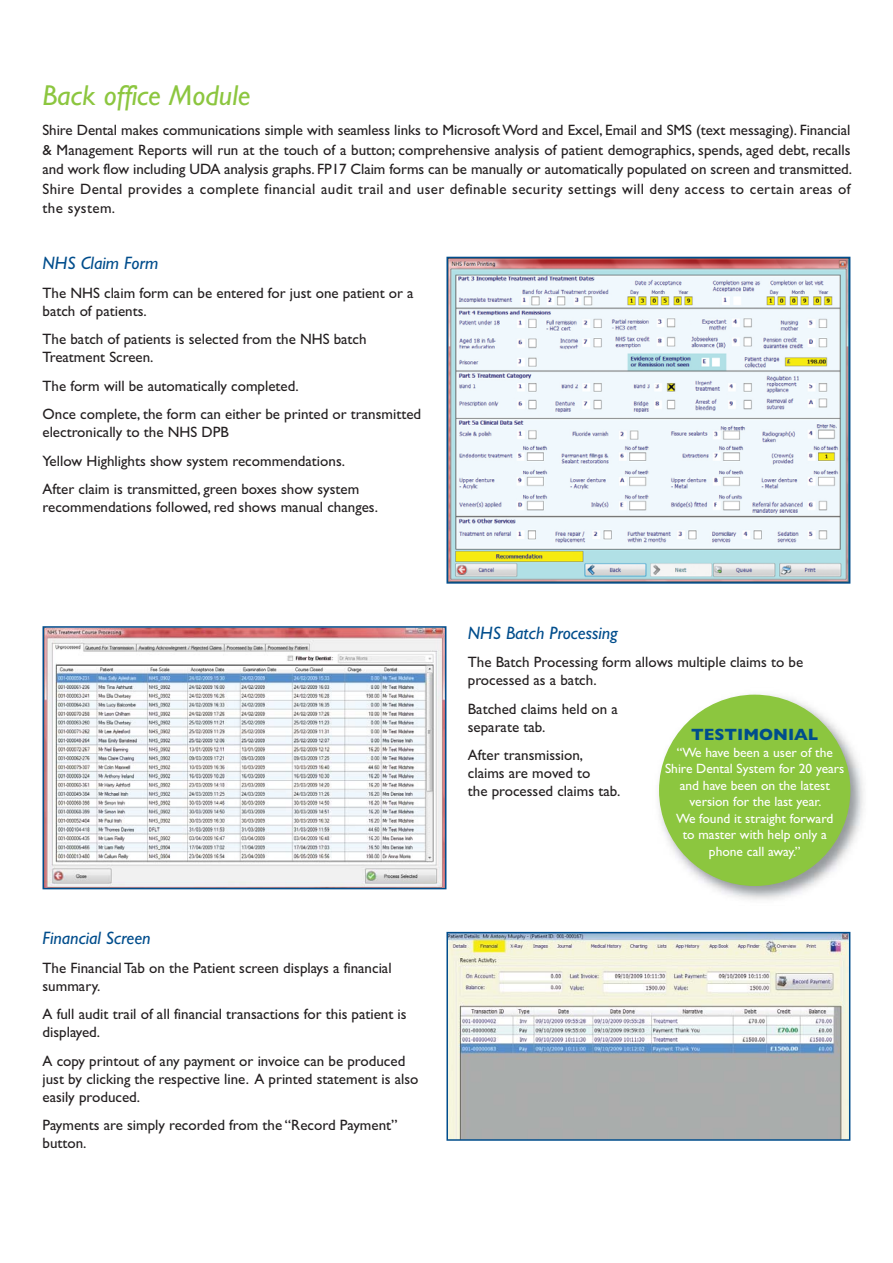
<style>
.page{position:relative;width:893px;height:1263px;background:#fff}
.page>*{position:absolute;margin:0;border:0;box-sizing:border-box;transform-origin:0 0}
.t1{font:italic 28.8px "Gill Sans";color:#8cc63f}
.t2{font:italic 18px "Gill Sans";color:#004d8c}
.t3{font:700 16.5px "Gill Sans";color:#004d8c}
.t4{font:15px/18px "Gill Sans";color:#231f20}
.t5{font:13.5px/16.5px "Gill Sans";color:#fff;text-align:center}
</style>
<div class="page">
<img style="left:449px;top:260px;width:398px;height:321px">
<div style="left:446px;top:257px;width:404px;height:327px;border:2px solid #004d8c"></div>
<img style="left:46px;top:629px;width:397px;height:257px">
<div style="left:43px;top:626px;width:403px;height:263px;border:2px solid #004d8c"></div>
<img style="left:449px;top:935px;width:398px;height:203px">
<div style="left:446px;top:932px;width:404px;height:209px;border:2px solid #004d8c"></div>
<img style="left:658px;top:694px;width:206px;height:206px">
<div style="left:659px;top:695px;width:191px;height:191px;background:#8cc63f;border-radius:50%"></div>
<h1 class="t1" style="left:43px;top:85px;width:210px">Back office Module</h1>
<p class="t4" style="left:43px;top:122px;width:811px;line-height:19.5px;text-align:justify">Shire Dental makes communications simple with seamless links to Microsoft Word and Excel, Email and SMS (text messaging). Financial &amp; Management Reports will run at the touch of a button; comprehensive analysis of patient demographics, spends, aged debt, recalls and work flow including UDA analysis graphs. FP17 Claim forms can be manually or automatically populated on screen and transmitted.<br>Shire Dental provides a complete financial audit trail and user definable security settings will deny access to certain areas of the system.</p>
<p class="t2" style="left:43px;top:257px;width:117px">NHS Claim Form</p>
<p class="t4" style="left:43px;top:285px;width:373px">The NHS claim form can be entered for just one patient or a batch of patients.</p>
<p class="t4" style="left:43px;top:332px;width:326px">The batch of patients is selected from the NHS batch<br>Treatment Screen.</p>
<p class="t4" style="left:43px;top:373px;width:380px;line-height:28.5px">The form will be automatically completed.<br>Once complete, the form can either be printed or transmitted</p>
<p class="t4" style="left:43px;top:419px;width:318px;line-height:28.5px">electronically to the NHS DPB<br>Yellow Highlights show system recommendations.<br>After claim is transmitted, green boxes show system</p>
<p class="t4" style="left:43px;top:500px;width:337px">recommendations followed, red shows manual changes.</p>
<p class="t2" style="left:43px;top:932px;width:110px">Financial Screen</p>
<p class="t4" style="left:43px;top:960px;width:351px">The Financial Tab on the Patient screen displays a financial summary.</p>
<p class="t4" style="left:43px;top:1007px;width:366px">A full audit trail of all financial transactions for this patient is displayed.</p>
<p class="t4" style="left:43px;top:1053px;width:378px">A copy printout of any payment or invoice can be produced just by clicking the respective line. A printed statement is also easily produced.</p>
<p class="t4" style="left:43px;top:1118px;width:357px">Payments are simply recorded from the “Record Payment” button.</p>
<p class="t2" style="left:468px;top:626px;width:152px">NHS Batch Processing</p>
<p class="t4" style="left:468px;top:655px;width:337px">The Batch Processing form allows multiple claims to be processed as a batch.</p>
<p class="t4" style="left:468px;top:701px;width:152px">Batched claims held on a separate tab.</p>
<p class="t4" style="left:468px;top:748px;width:154px">After transmission, claims are moved to<br>the processed claims tab.</p>
<p class="t3" style="left:691px;top:729px;width:129px">TESTIMONIAL</p>
<p class="t5" style="left:665px;top:746px;width:181px">“We have been a user of the<br>Shire Dental System for 20 years and have been on the latest version for the last year.<br>We found it straight forward<br>to master with help only a phone call away.”</p>
</div>
